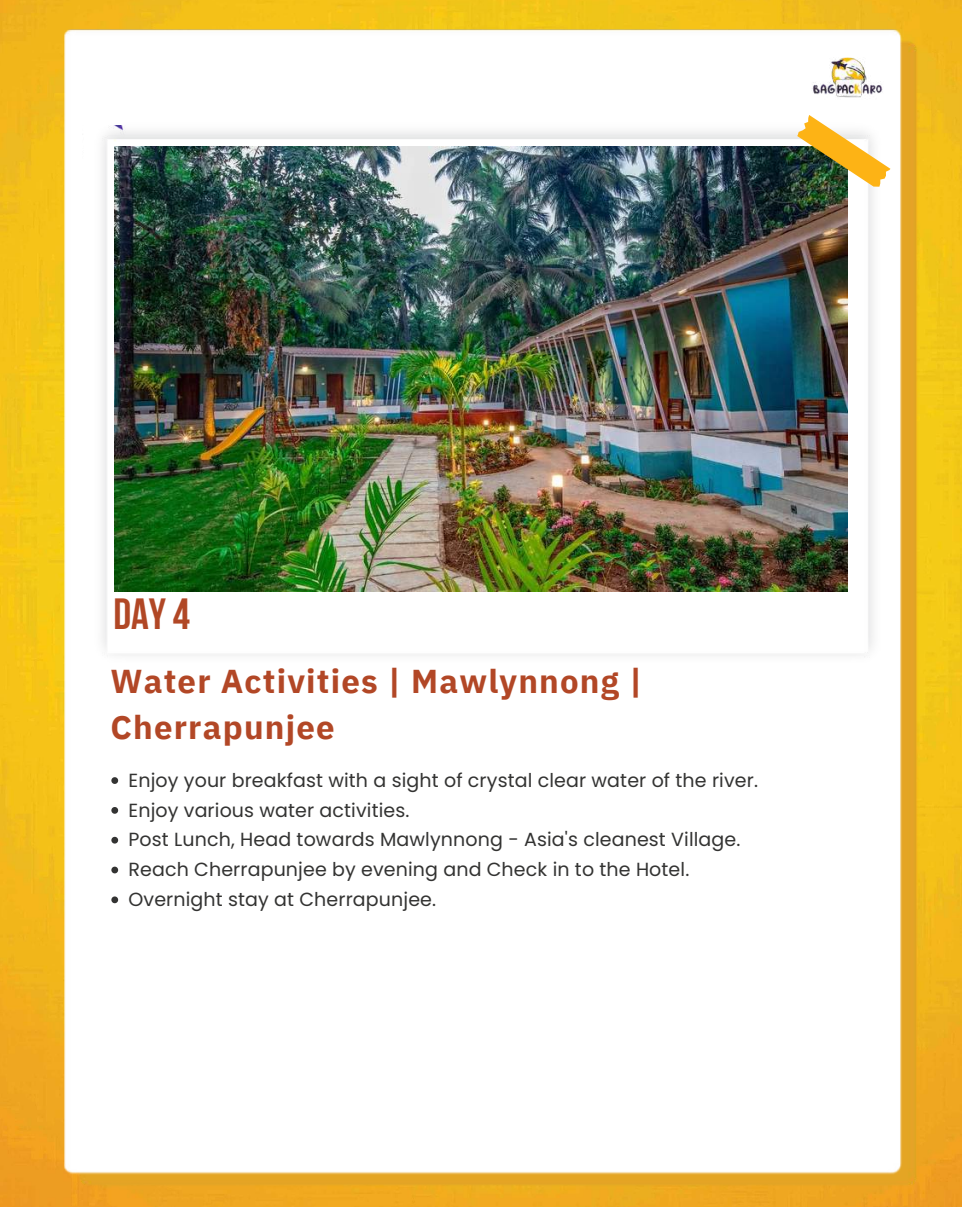
<style>
.page{position:relative;width:962px;height:1207px;background:#fff}
.page>*{position:absolute;margin:0;border:0;box-sizing:border-box;transform-origin:0 0}
.t1{font:700 43.5px "Bebas Neue";color:#b14725}
.t2{font:700 33px/46.1px "IBM Plex Sans";letter-spacing:.035em;color:#b24726}
.t3{font:18.98px/29.8px "Poppins";letter-spacing:.005em;color:#333332}
</style>
<div class="page">
<img style="left:0;top:0;width:962px;height:1207px">
<img style="left:79px;top:40px;width:839px;height:1146px">
<img style="left:65px;top:29px;width:837px;height:1145px">
<img style="left:87px;top:116px;width:801px;height:555px">
<img style="left:82px;top:126px;width:793px;height:535px">
<img style="left:114px;top:146px;width:733px;height:445px">
<img style="left:797px;top:115px;width:93px;height:72px">
<img style="left:800px;top:33px;width:95px;height:70px">
<svg style="left:111px;top:777px;width:7px;height:7px"></svg>
<svg style="left:111px;top:807px;width:7px;height:6px"></svg>
<svg style="left:111px;top:837px;width:7px;height:6px"></svg>
<svg style="left:111px;top:866px;width:7px;height:7px"></svg>
<svg style="left:111px;top:896px;width:7px;height:7px"></svg>
<h1 class="t1" style="left:113px;top:596px;width:78px">day4</h1>
<h2 class="t2" style="left:111px;top:657px;width:533px">Water Activities | Mawlynnong |<br>Cherrapunjee</h2>
<p class="t3" style="left:128px;top:765px;width:631px">Enjoy your breakfast with a sight of crystal clear water of the river.<br>Enjoy various water activities.<br>Post Lunch, Head towards Mawlynnong - Asia's cleanest Village.<br>Reach Cherrapunjee by evening and Check in to the Hotel.<br>Overnight stay at Cherrapunjee.</p>
</div>
